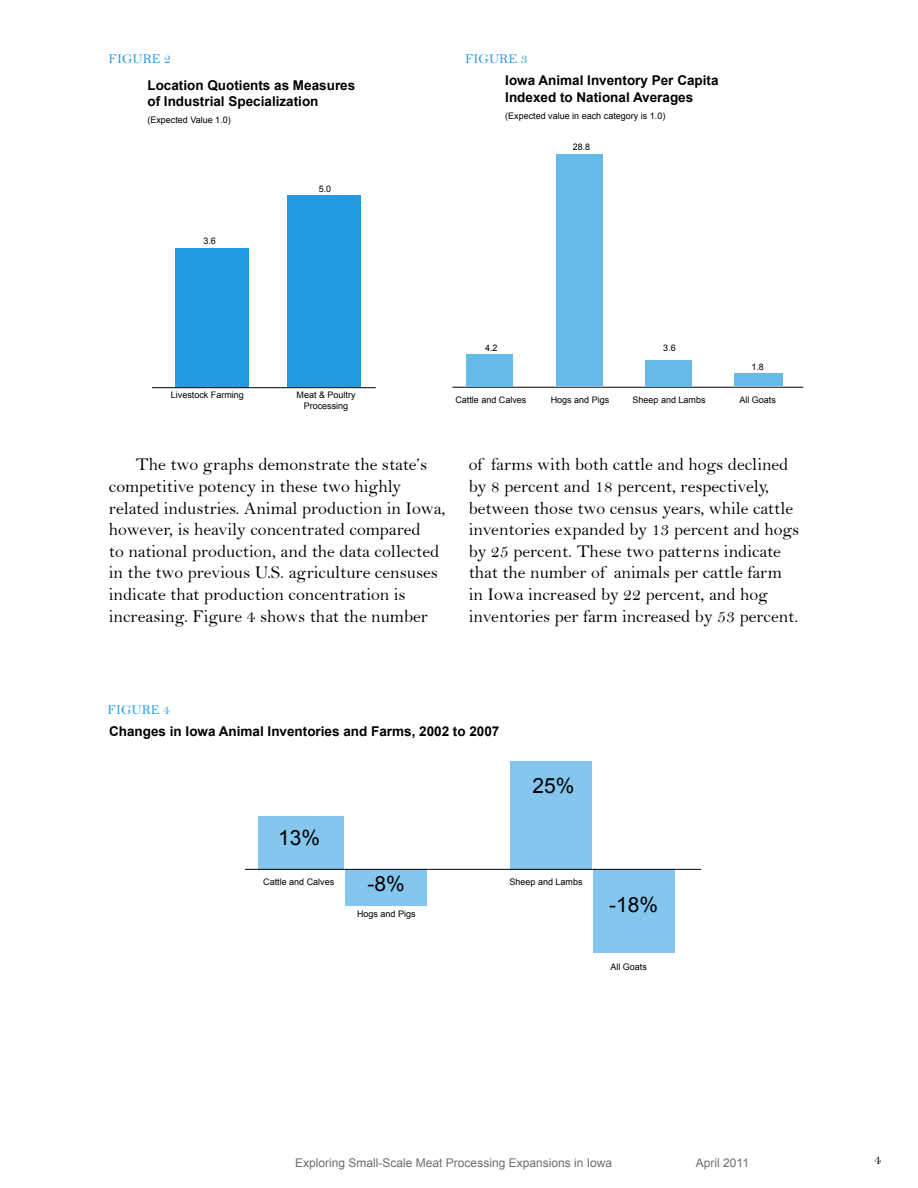
<style>
.page{position:relative;width:918px;height:1188px;background:#fff}
.page>*{position:absolute;margin:0;border:0;box-sizing:border-box;transform-origin:0 0}
.t1{font:21px "Arial";color:#000}
.t2{font:18px/21.6px "Bell";color:#000}
.t3{font:700 13.5px/16.2px "Arial";color:#000}
.t4{font:13.5px "Bell";color:#249ae0}
.t5{font:13.5px "Bell";color:#000}
.t6{font:12px "Arial";color:#6d6e71}
.t7{font:9px/10.8px "Arial";color:#000;text-align:center}
</style>
<div class="page">
<hr style="left:452px;top:387px;width:351px;height:1px;background:#000">
<div style="left:176px;top:249px;width:73px;height:139px;background:#249ae0"></div>
<div style="left:287px;top:196px;width:74px;height:191px;background:#249ae0"></div>
<div style="left:466px;top:354px;width:47px;height:32px;background:#66b9e9"></div>
<div style="left:557px;top:154px;width:46px;height:232px;background:#66b9e9"></div>
<div style="left:645px;top:360px;width:47px;height:26px;background:#66b9e9"></div>
<div style="left:734px;top:373px;width:49px;height:13px;background:#66b9e9"></div>
<div style="left:510px;top:761px;width:82px;height:108px;background:#84c6ee"></div>
<div style="left:593px;top:869px;width:81px;height:83px;background:#84c6ee"></div>
<div style="left:346px;top:869px;width:81px;height:37px;background:#84c6ee"></div>
<div style="left:258px;top:816px;width:86px;height:53px;background:#84c6ee"></div>
<hr style="left:245px;top:869px;width:456px;height:1px;background:#000">
<hr style="left:152px;top:387px;width:224px;height:1px;background:#000">
<p class="t4" style="left:109px;top:51px;width:64px">FIGURE 2</p>
<p class="t3" style="left:147px;top:77px;width:209px">Location Quotients as Measures of Industrial Specialization</p>
<p class="t7" style="left:147px;top:115px;width:85px">(Expected Value 1.0)</p>
<p class="t7" style="left:203px;top:235px;width:14px">3.6</p>
<p class="t7" style="left:319px;top:183px;width:14px">5.0</p>
<p class="t7" style="left:171px;top:390px;width:75px">Livestock Farming</p>
<p class="t7" style="left:297px;top:390px;width:61px">Meat &amp; Poultry<br>Processing</p>
<p class="t4" style="left:465px;top:51px;width:64px">FIGURE 3</p>
<p class="t3" style="left:505px;top:73px;width:215px">Iowa Animal Inventory Per Capita<br>Indexed to National Averages</p>
<p class="t7" style="left:505px;top:111px;width:162px">(Expected value in each category is 1.0)</p>
<p class="t7" style="left:573px;top:141px;width:19px">28.8</p>
<p class="t7" style="left:485px;top:342px;width:14px">4.2</p>
<p class="t7" style="left:455px;top:395px;width:73px">Cattle and Calves</p>
<p class="t7" style="left:551px;top:394px;width:60px">Hogs and Pigs</p>
<p class="t7" style="left:663px;top:342px;width:14px">3.6</p>
<p class="t7" style="left:633px;top:395px;width:75px">Sheep and Lambs</p>
<p class="t7" style="left:751px;top:361px;width:14px">1.8</p>
<p class="t7" style="left:739px;top:395px;width:38px">All Goats</p>
<p class="t2" style="left:109px;top:454px;width:338px;text-indent:27px">The two graphs demonstrate the state’s competitive potency in these two highly related industries. Animal production in Iowa, however, is heavily concentrated compared<br>to national production, and the data collected in the two previous U.S. agriculture censuses indicate that production concentration is increasing. Figure 4 shows that the number</p>
<p class="t2" style="left:469px;top:454px;width:332px">of farms with both cattle and hogs declined by 8 percent and 18 percent, respectively, between those two census years, while cattle inventories expanded by 13 percent and hogs by 25 percent. These two patterns indicate that the number of animals per cattle farm in Iowa increased by 22 percent, and hog inventories per farm increased by 53 percent.</p>
<p class="t4" style="left:108px;top:701px;width:64px">FIGURE 4</p>
<p class="t3" style="left:109px;top:724px;width:392px">Changes in Iowa Animal Inventories and Farms, 2002 to 2007</p>
<p class="t1" style="left:278px;top:823px;width:44px">13%</p>
<p class="t7" style="left:263px;top:876px;width:73px">Cattle and Calves</p>
<p class="t1" style="left:368px;top:870px;width:39px">-8%</p>
<p class="t7" style="left:357px;top:909px;width:60px">Hogs and Pigs</p>
<p class="t1" style="left:533px;top:772px;width:44px">25%</p>
<p class="t7" style="left:510px;top:876px;width:75px">Sheep and Lambs</p>
<p class="t1" style="left:609px;top:891px;width:51px">-18%</p>
<p class="t7" style="left:610px;top:962px;width:38px">All Goats</p>
<p class="t6" style="left:295px;top:1155px;width:318px">Exploring Small-Scale Meat Processing Expansions in Iowa</p>
<p class="t6" style="left:696px;top:1155px;width:55px">April 2011</p>
<p class="t5" style="left:874px;top:1152px;width:8px">4</p>
</div>
